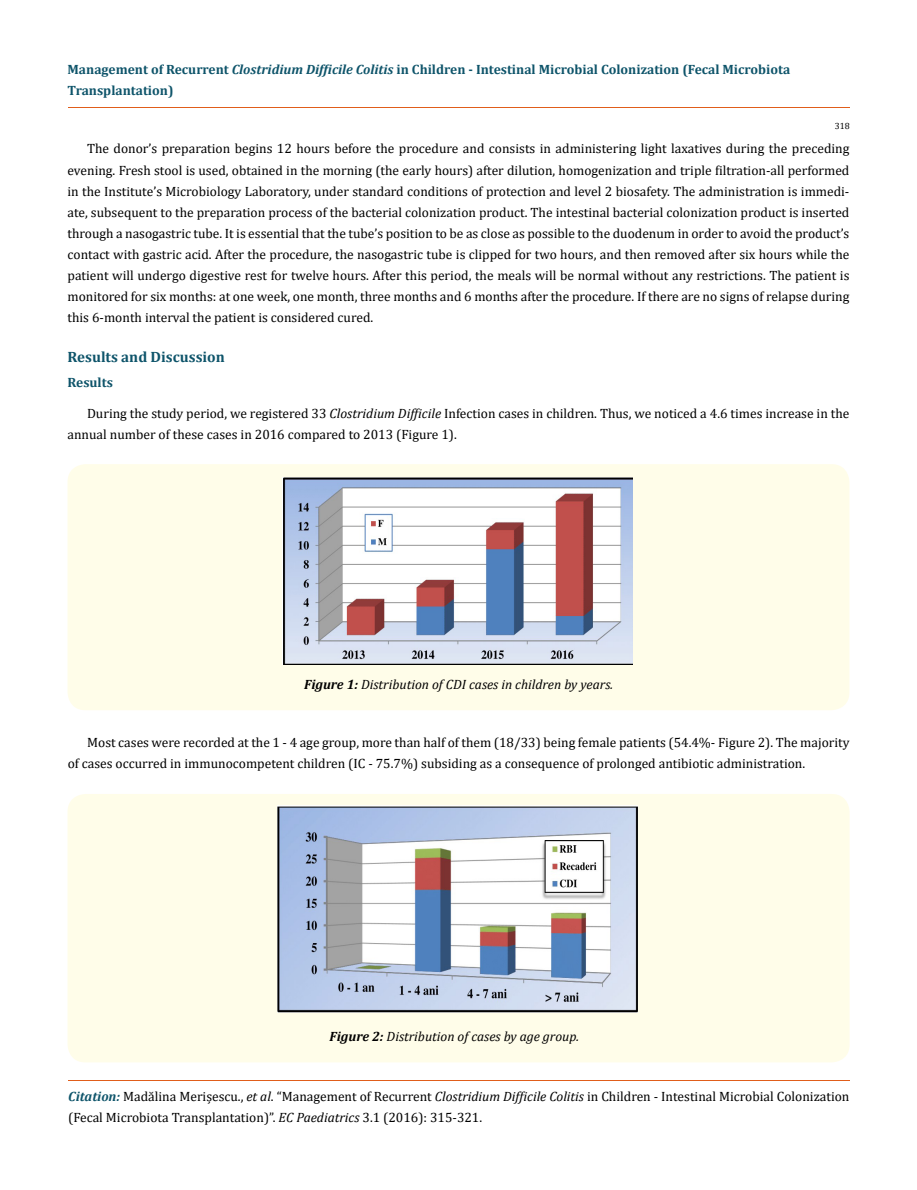
<style>
.page{position:relative;width:917px;height:1190px;background:#fff}
.page>*{position:absolute;margin:0;border:0;box-sizing:border-box;transform-origin:0 0}
.t1{font:700 15px "Cambria";color:#0e546a}
.t2{font:13.5px/21px "Cambria";color:#000}
.t3{font:700 13.5px/21px "Cambria";color:#0e546a}
.t4{font:italic 13.5px "Cambria";color:#000}
.t5{font:9px "Cambria";color:#000}
.s1{font-style:italic}
.s2{font-weight:700}
.s3{font-weight:700;font-style:italic;color:#0e546a}
</style>
<div class="page">
<hr style="left:68px;top:108px;width:781px;height:1px;background:#e05d1a">
<hr style="left:68px;top:1080px;width:781px;height:1px;background:#e05d1a">
<div style="left:68px;top:464px;width:781px;height:246px;background:#fffde9;border-radius:18px"></div>
<img style="left:282px;top:477px;width:350px;height:187px">
<div style="left:68px;top:794px;width:781px;height:268px;background:#fffde9;border-radius:18px"></div>
<img style="left:278px;top:806px;width:359px;height:206px">
<p class="t3" style="left:68px;top:58px;width:724px">Management of Recurrent <span class="s1">Clostridium Difficile Colitis</span> in Children - Intestinal Microbial Colonization (Fecal Microbiota<br>Transplantation)</p>
<p class="t5" style="left:834px;top:121px;width:16px">318</p>
<p class="t2" style="left:68px;top:138px;width:783px;text-align:justify;text-indent:19px">The donor’s preparation begins 12 hours before the procedure and consists in administering light laxatives during the preceding evening. Fresh stool is used, obtained in the morning (the early hours) after dilution, homogenization and triple filtration-all performed in the Institute’s Microbiology Laboratory, under standard conditions of protection and level 2 biosafety. The administration is immedi&shy;ate, subsequent to the preparation process of the bacterial colonization product. The intestinal bacterial colonization product is inserted through a nasogastric tube. It is essential that the tube’s position to be as close as possible to the duodenum in order to avoid the product’s contact with gastric acid. After the procedure, the nasogastric tube is clipped for two hours, and then removed after six hours while the patient will undergo digestive rest for twelve hours. After this period, the meals will be normal without any restrictions. The patient is monitored for six months: at one week, one month, three months and 6 months after the procedure. If there are no signs of relapse during this 6-month interval the patient is considered cured.</p>
<p class="t1" style="left:68px;top:346px;width:159px">Results and Discussion</p>
<p class="t3" style="left:68px;top:371px;width:47px">Results</p>
<p class="t2" style="left:67px;top:403px;width:783px;text-indent:20px">During the study period, we registered 33 <span class="s1">Clostridium Difficile</span> Infection cases in children. Thus, we noticed a 4.6 times increase in the annual number of these cases in 2016 compared to 2013 (Figure 1).</p>
<p class="t4" style="left:304px;top:675px;width:310px"><span class="s2">Figure 1:</span> Distribution of CDI cases in children by years.</p>
<p class="t2" style="left:68px;top:731px;width:783px;text-indent:19px">Most cases were recorded at the 1 - 4 age group, more than half of them (18/33) being female patients (54.4%- Figure 2). The majority of cases occurred in immunocompetent children (IC - 75.7%) subsiding as a consequence of prolonged antibiotic administration.</p>
<p class="t4" style="left:329px;top:1027px;width:251px"><span class="s2">Figure 2:</span> Distribution of cases by age group.</p>
<p class="t2" style="left:68px;top:1086px;width:782px"><span class="s3">Citation:</span> Madălina Merișescu., <span class="s1">et al</span>. “Management of Recurrent <span class="s1">Clostridium Difficile Colitis</span> in Children - Intestinal Microbial Colonization (Fecal Microbiota Transplantation)”. <span class="s1">EC Paediatrics</span> 3.1 (2016): 315-321.</p>
</div>
